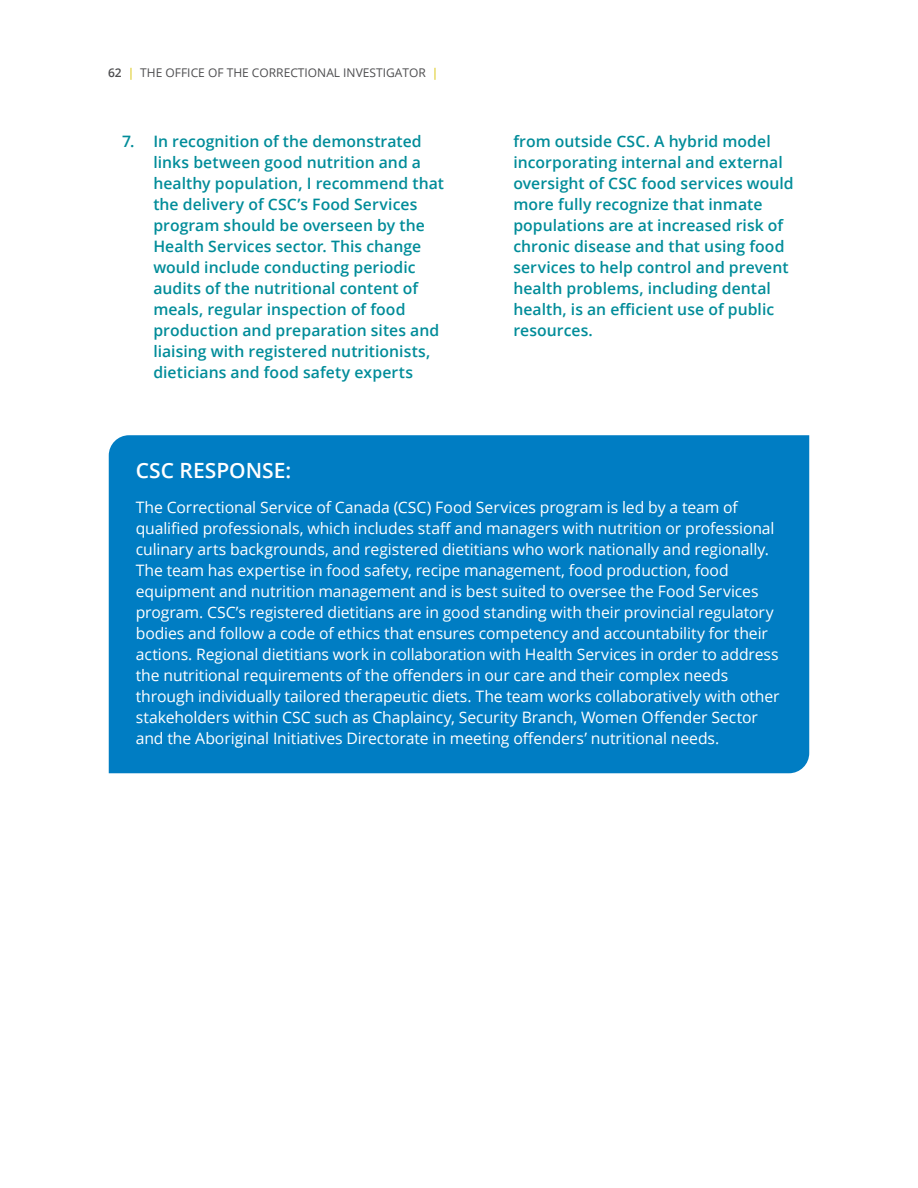
<style>
.page{position:relative;width:918px;height:1188px;background:#fff}
.page>*{position:absolute;margin:0;border:0;box-sizing:border-box;transform-origin:0 0}
.t1{font:600 21px "Open Sans";color:#fff}
.t2{font:15.75px/21px "Open Sans";letter-spacing:-.005em;color:#fff}
.t3{font:600 15.75px/21px "Open Sans";letter-spacing:.005em;color:#008c99}
.t4{font:12px "Open Sans";color:#4d4d4f}
.s1{font-weight:600}
.s2{color:#d7c300}
</style>
<div class="page">
<hr style="left:917px;top:0;width:1px;height:712px;background:#008c99">
<hr style="left:917px;top:712px;width:1px;height:476px;background:#e6e7e8">
<div style="left:109px;top:435px;width:700px;height:338px;background:#007dc3"></div>
<p class="t4" style="left:108px;top:64px;width:332px"><span class="s1">62</span> <span class="s2">|</span> THE OFFICE OF THE CORRECTIONAL INVESTIGATOR <span class="s2">|</span></p>
<p class="t3" style="left:153px;top:131px;width:292px;text-indent:-31px">7. In recognition of the demonstrated links between good nutrition and a healthy population, I recommend that the delivery of CSC’s Food Services program should be overseen by the Health Services sector. This change would include conducting periodic audits of the nutritional content of meals, regular inspection of food production and preparation sites and liaising with registered nutritionists, dieticians and food safety experts</p>
<p class="t3" style="left:513px;top:131px;width:282px">from outside CSC. A hybrid model incorporating internal and external oversight of CSC food services would more fully recognize that inmate populations are at increased risk of chronic disease and that using food services to help control and prevent health problems, including dental health, is an efficient use of public resources.</p>
<h1 class="t1" style="left:136px;top:456px;width:157px">CSC RESPONSE:</h1>
<p class="t2" style="left:136px;top:496px;width:645px">The Correctional Service of Canada (CSC) Food Services program is led by a team of qualified professionals, which includes staff and managers with nutrition or professional culinary arts backgrounds, and registered dietitians who work nationally and regionally.<br>The team has expertise in food safety, recipe management, food production, food equipment and nutrition management and is best suited to oversee the Food Services program. CSC’s registered dietitians are in good standing with their provincial regulatory bodies and follow a code of ethics that ensures competency and accountability for their actions. Regional dietitians work in collaboration with Health Services in order to address the nutritional requirements of the offenders in our care and their complex needs through individually tailored therapeutic diets. The team works collaboratively with other stakeholders within CSC such as Chaplaincy, Security Branch, Women Offender Sector and the Aboriginal Initiatives Directorate in meeting offenders’ nutritional needs.</p>
</div>
